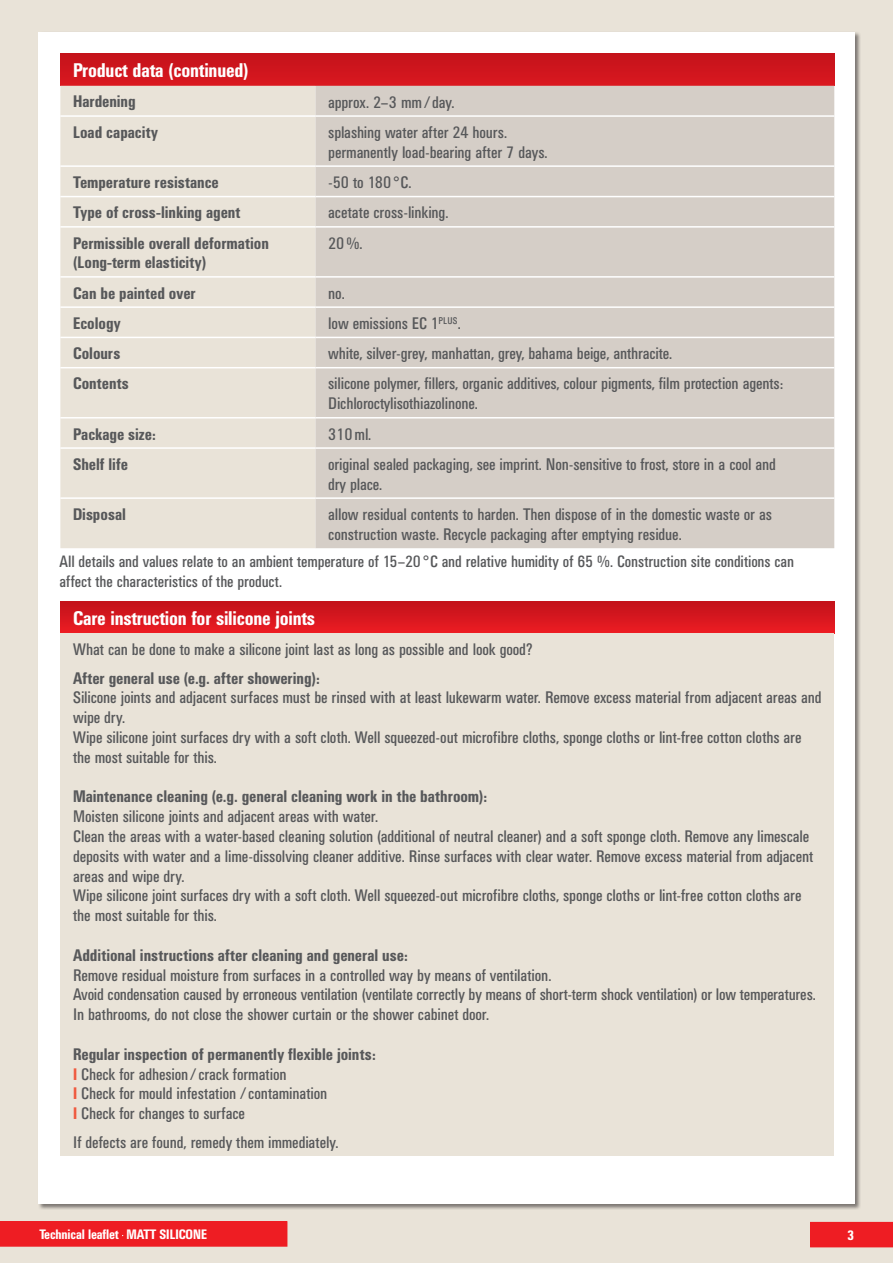
<style>
.page{position:relative;width:893px;height:1263px;background:#e9e3d8}
.page>*{position:absolute;margin:0;border:0;box-sizing:border-box;transform-origin:0 0}
.t1{font:500 condensed 19.5px "UN11";color:#fff}
.t2{font:condensed 16.5px/19.8px "UN11";color:#57585a}
.t3{font:500 condensed 16.5px/19.8px "UN11";letter-spacing:.01em;color:#57585a}
.t4{font:condensed 16.2px/19.5px "UN11";letter-spacing:.005em;color:#57585a}
.t5{font:500 condensed 13.5px "UN11";color:#fff}
.s1{font-family:"Univers"}
.s2{font-family:"Univers";font-size:16.5px}
.s3{font-weight:500}
.s4{font-weight:500;color:#f0593e}
</style>
<div class="page">
<div style="left:38px;top:32px;width:817px;height:1171px;background:#fff"></div>
<div style="left:810px;top:1222px;width:83px;height:25px;background:#ee1d23"></div>
<div style="left:0;top:1221px;width:287px;height:26px;background:#ee1d23"></div>
<div style="left:60px;top:53px;width:774px;height:33px;background:#cf151d"></div>
<div style="left:60px;top:86px;width:255px;height:462px;background:#e9e3d8"></div>
<div style="left:315px;top:86px;width:519px;height:462px;background:#d5cec7"></div>
<hr style="left:60px;top:497px;width:255px;height:2px;background:#fff">
<hr style="left:315px;top:497px;width:519px;height:2px;background:#fff">
<hr style="left:60px;top:115px;width:255px;height:2px;background:#fff">
<hr style="left:315px;top:115px;width:519px;height:2px;background:#fff">
<hr style="left:60px;top:165px;width:255px;height:2px;background:#fff">
<hr style="left:315px;top:165px;width:519px;height:2px;background:#fff">
<hr style="left:60px;top:196px;width:255px;height:1px;background:#fff">
<hr style="left:315px;top:196px;width:519px;height:1px;background:#fff">
<hr style="left:60px;top:226px;width:255px;height:2px;background:#fff">
<hr style="left:315px;top:226px;width:519px;height:2px;background:#fff">
<hr style="left:60px;top:276px;width:255px;height:2px;background:#fff">
<hr style="left:315px;top:276px;width:519px;height:2px;background:#fff">
<hr style="left:60px;top:306px;width:255px;height:2px;background:#fff">
<hr style="left:315px;top:306px;width:519px;height:2px;background:#fff">
<hr style="left:60px;top:337px;width:255px;height:1px;background:#fff">
<hr style="left:315px;top:337px;width:519px;height:1px;background:#fff">
<hr style="left:60px;top:367px;width:255px;height:1px;background:#fff">
<hr style="left:315px;top:367px;width:519px;height:1px;background:#fff">
<hr style="left:60px;top:417px;width:255px;height:1px;background:#fff">
<hr style="left:315px;top:417px;width:519px;height:1px;background:#fff">
<hr style="left:60px;top:447px;width:255px;height:2px;background:#fff">
<hr style="left:315px;top:447px;width:519px;height:2px;background:#fff">
<svg style="left:60px;top:602px;width:774px;height:31px;background:#d7171e"></svg>
<div style="left:60px;top:633px;width:774px;height:523px;background:#e9e3d8"></div>
<p class="t1" style="left:73px;top:59px;width:177px">Product data (continued)</p>
<p class="t3" style="left:73px;top:92px;width:64px">Hardening</p>
<p class="t2" style="left:328px;top:92px;width:128px">approx. 2–3 mm/ day.</p>
<p class="t3" style="left:73px;top:122px;width:86px">Load capacity</p>
<p class="t2" style="left:328px;top:122px;width:221px">splashing water after 24 hours. permanently load-bearing after 7 days.</p>
<p class="t3" style="left:73px;top:172px;width:147px">Temperature resistance</p>
<p class="t2" style="left:328px;top:172px;width:85px">-50 to 180 <span class="s1">°</span>C.</p>
<p class="t3" style="left:73px;top:202px;width:169px">Type of cross-linking agent</p>
<p class="t2" style="left:328px;top:203px;width:122px">acetate cross-linking.</p>
<p class="t3" style="left:73px;top:233px;width:197px">Permissible overall deformation (Long-term elasticity)</p>
<p class="t2" style="left:328px;top:233px;width:36px">20%.</p>
<p class="t3" style="left:73px;top:283px;width:124px">Can be painted over</p>
<p class="t2" style="left:328px;top:283px;width:18px">no.</p>
<p class="t3" style="left:73px;top:313px;width:49px">Ecology</p>
<p class="t2" style="left:328px;top:313px;width:134px">low emissions EC 1<sup>PLUS</sup>.</p>
<p class="t3" style="left:73px;top:343px;width:48px">Colours</p>
<p class="t2" style="left:328px;top:343px;width:345px">white, silver-grey, manhattan, grey, bahama beige, anthracite.</p>
<p class="t3" style="left:73px;top:373px;width:57px">Contents</p>
<p class="t2" style="left:328px;top:374px;width:456px">silicone polymer, fillers, organic additives, colour pigments, film protection agents:<br>Dichloroctylisothiazolinone.</p>
<p class="t3" style="left:73px;top:424px;width:84px">Package size:</p>
<p class="t2" style="left:328px;top:424px;width:44px">310ml.</p>
<p class="t3" style="left:73px;top:454px;width:56px">Shelf life</p>
<p class="t2" style="left:328px;top:454px;width:449px">original sealed packaging, see imprint. Non-sensitive to frost, store in a cool and dry place.</p>
<p class="t3" style="left:73px;top:504px;width:54px">Disposal</p>
<p class="t2" style="left:328px;top:504px;width:445px">allow residual contents to harden. Then dispose of in the domestic waste or as construction waste. Recycle packaging after emptying residue.</p>
<p class="t4" style="left:60px;top:552px;width:736px">All details and values relate to an ambient temperature of 15–20 <span class="s2">°</span>C and relative humidity of 65 %. Construction site conditions can affect the characteristics of the product.</p>
<p class="t1" style="left:73px;top:607px;width:243px">Care instruction for silicone joints</p>
<p class="t2" style="left:73px;top:639px;width:461px">What can be done to make a silicone joint last as long as possible and look good?</p>
<p class="t3" style="left:73px;top:668px;width:248px">After general use (e.g. after showering):</p>
<p class="t2" style="left:73px;top:688px;width:750px">Silicone joints and adjacent surfaces must be rinsed with at least lukewarm water. Remove excess material from adjacent areas and wipe dry.<br>Wipe silicone joint surfaces dry with a soft cloth. Well squeezed-out microfibre cloths, sponge cloths or lint-free cotton cloths are the most suitable for this.</p>
<p class="t3" style="left:73px;top:786px;width:416px">Maintenance cleaning (e.g. general cleaning work in the bathroom):</p>
<p class="t2" style="left:73px;top:806px;width:742px">Moisten silicone joints and adjacent areas with water.<br>Clean the areas with a water-based cleaning solution (additional of neutral cleaner) and a soft sponge cloth. Remove any limescale deposits with water and a lime-dissolving cleaner additive. Rinse surfaces with clear water. Remove excess material from adjacent areas and wipe dry.<br>Wipe silicone joint surfaces dry with a soft cloth. Well squeezed-out microfibre cloths, sponge cloths or lint-free cotton cloths are the most suitable for this.</p>
<p class="t3" style="left:73px;top:945px;width:336px">Additional instructions after cleaning and general use:</p>
<p class="t2" style="left:73px;top:965px;width:744px">Remove residual moisture from surfaces in a controlled way by means of ventilation.<br>Avoid condensation caused by erroneous ventilation (ventilate correctly by means of short-term shock ventilation) or low temperatures.<br>In bathrooms, do not close the shower curtain or the shower cabinet door.</p>
<p class="t2" style="left:73px;top:1044px;width:304px"><span class="s3">Regular inspection of permanently flexible joints:<br></span><span class="s4">I</span> Check for adhesion /crack formation<br><span class="s4">I</span> Check for mould infestation /contamination<br><span class="s4">I</span> Check for changes to surface</p>
<p class="t2" style="left:73px;top:1132px;width:267px">If defects are found, remedy them immediately.</p>
<p class="t5" style="left:39px;top:1227px;width:169px">Technical leaflet MATT SILICONE</p>
<p class="t5" style="left:847px;top:1227px;width:8px">3</p>
</div>
